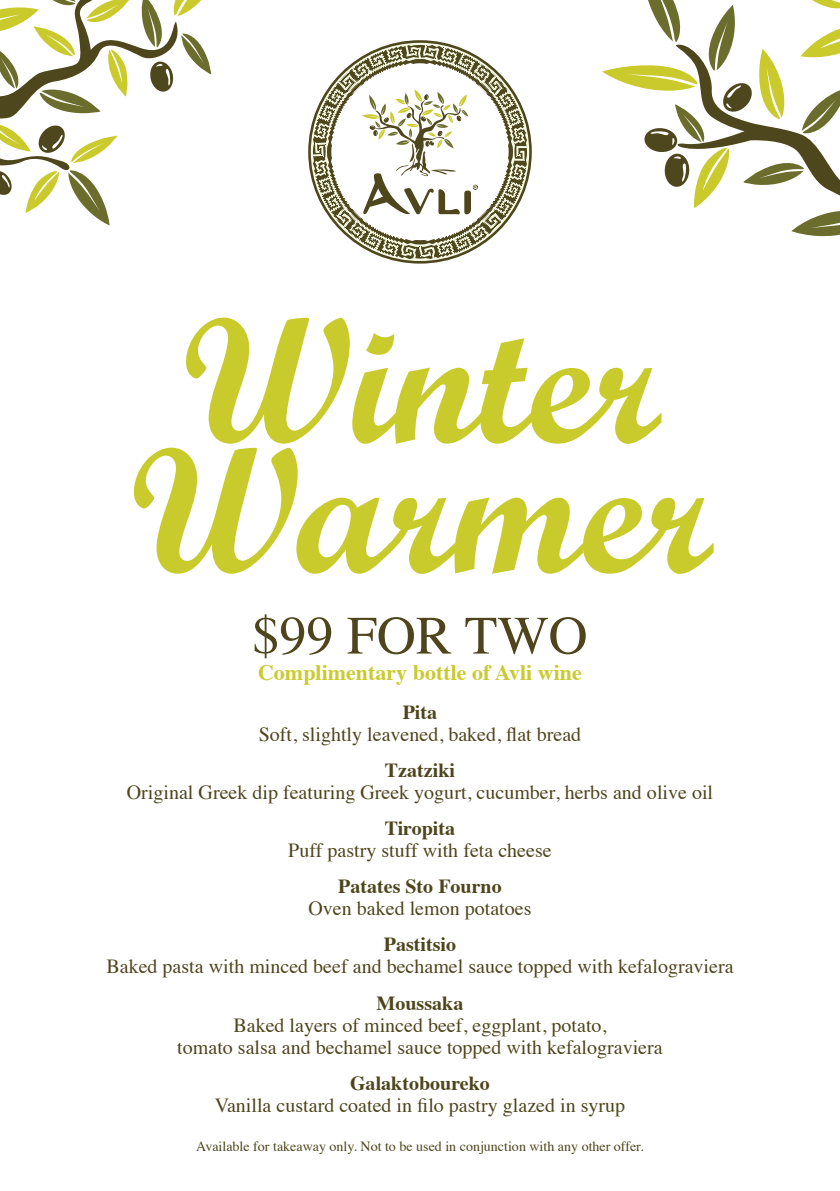
<style>
.page{position:relative;width:840px;height:1191px;background:#fff}
.page>*{position:absolute;margin:0;border:0;box-sizing:border-box;transform-origin:0 0}
.Body_Heading{font:700 178px/130px "Script MT Std";color:#c9cb2d}
.Body_Heading-2{font:54px "Times";color:#4e451c}
.Body_Heading-3{font:700 22px "Times";color:#c9cb2d}
.Body_Heading-4{font:20px/22px "Times";color:#4e451c;text-align:center}
.Body_Heading-5{font:14px "Times";color:#4e451c}
.s1{font-weight:700}
</style>
<div class="page">
<svg style="left:0;top:0;width:130px;height:116px"></svg>
<svg style="left:139px;top:0;width:73px;height:92px"></svg>
<svg style="left:0;top:125px;width:117px;height:100px"></svg>
<svg style="left:602px;top:0;width:237px;height:237px"></svg>
<svg style="left:308px;top:40px;width:223px;height:224px"></svg>
<svg style="left:362px;top:89px;width:115px;height:127px"></svg>
<p class="Body_Heading" style="left:128px;top:314px;width:584px">Winter<br>Warmer</p>
<p class="Body_Heading-2" style="left:252px;top:585px;width:337px">$99 FOR TWO</p>
<p class="Body_Heading-3" style="left:258px;top:651px;width:325px">Complimentary bottle of Avli wine</p>
<p class="Body_Heading-4" style="left:258px;top:699px;width:324px"><span class="s1">Pita<br></span>Soft, slightly leavened, baked, flat bread</p>
<p class="Body_Heading-4" style="left:127px;top:757px;width:587px"><span class="s1">Tzatziki<br></span>Original Greek dip featuring Greek yogurt, cucumber, herbs and olive oil</p>
<p class="Body_Heading-4" style="left:288px;top:815px;width:265px"><span class="s1">Tiropita<br></span>Puff pastry stuff with feta cheese</p>
<p class="Body_Heading-4" style="left:308px;top:873px;width:224px"><span class="s1">Patates Sto Fourno<br></span>Oven baked lemon potatoes</p>
<p class="Body_Heading-4" style="left:106px;top:932px;width:628px"><span class="s1">Pastitsio<br></span>Baked pasta with minced beef and bechamel sauce topped with kefalograviera</p>
<p class="Body_Heading-4" style="left:177px;top:990px;width:486px"><span class="s1">Moussaka<br></span>Baked layers of minced beef, eggplant, potato,<br>tomato salsa and bechamel sauce topped with kefalograviera</p>
<p class="Body_Heading-4" style="left:215px;top:1070px;width:411px"><span class="s1">Galaktoboureko<br></span>Vanilla custard coated in filo pastry glazed in syrup</p>
<p class="Body_Heading-5" style="left:196px;top:1133px;width:448px">Available for takeaway only. Not to be used in conjunction with any other offer.</p>
</div>
